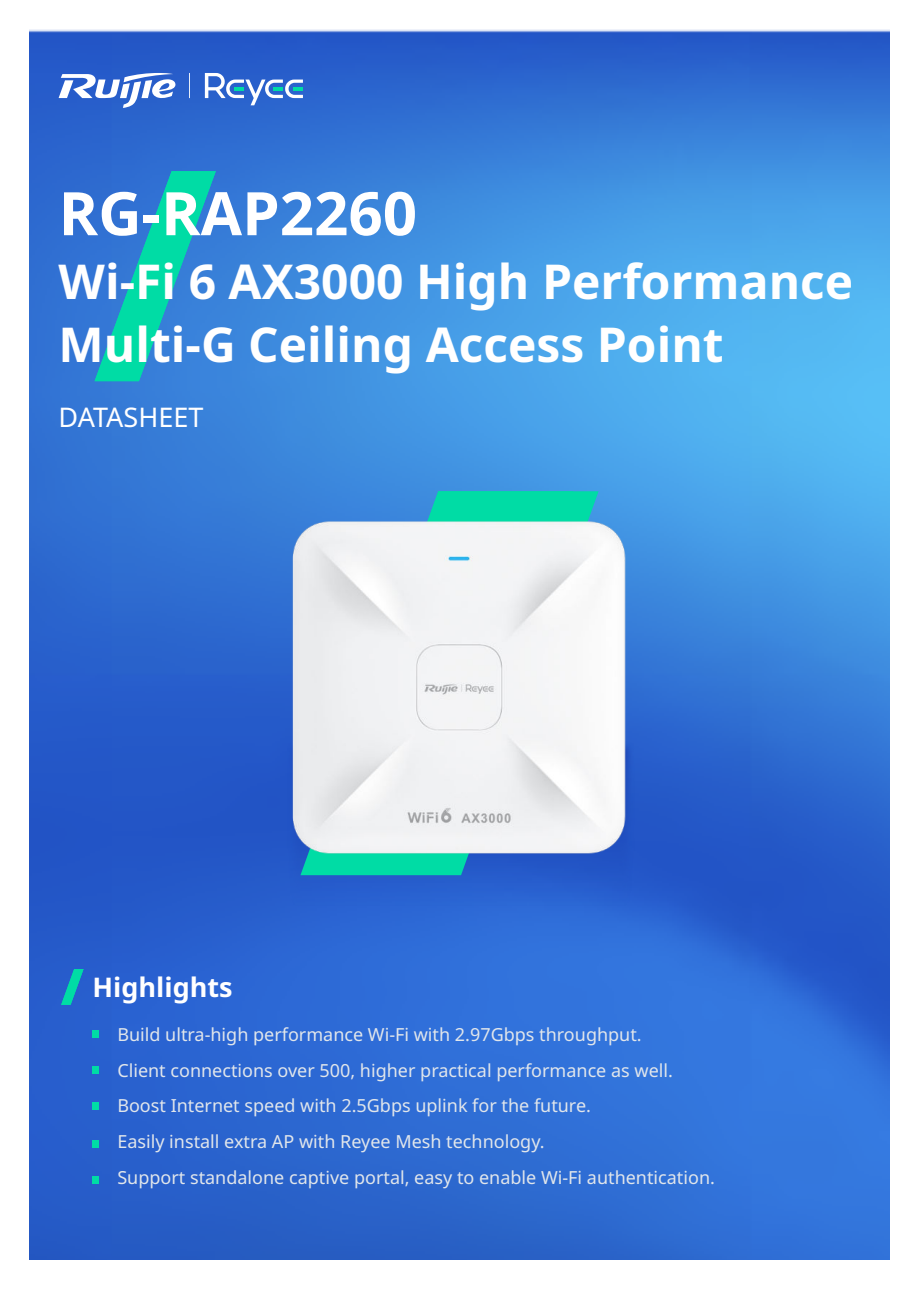
<style>
.page{position:relative;width:919px;height:1289px;background:#fff}
.page>*{position:absolute;margin:0;border:0;box-sizing:border-box;transform-origin:0 0}
.t1{font:700 60px "Noto Sans";color:#fff}
.t2{font:700 48px/63.6px "Noto Sans";color:#fff}
.t3{font:700 27px "Noto Sans";color:#fff}
.t4{font:27px "Noto Sans";color:#fff}
.t5{font:18px/35.8px "Noto Sans";color:#e1e6eb}
</style>
<div class="page">
<img style="left:30px;top:30px;width:859px;height:1229px">
<svg style="left:95px;top:171px;width:121px;height:210px;background:#219dc4"></svg>
<svg style="left:61px;top:969px;width:23px;height:35px"></svg>
<div style="left:92px;top:1030px;width:7px;height:7px;background:#00dca5"></div>
<div style="left:92px;top:1066px;width:7px;height:7px;background:#00dca5"></div>
<div style="left:92px;top:1102px;width:7px;height:7px;background:#00dca5"></div>
<div style="left:92px;top:1140px;width:7px;height:7px;background:#00dca5"></div>
<div style="left:92px;top:1176px;width:7px;height:7px;background:#00dca5"></div>
<svg style="left:205px;top:73px;width:98px;height:32px"></svg>
<svg style="left:59px;top:73px;width:116px;height:35px"></svg>
<svg style="left:189px;top:73px;width:1px;height:25px"></svg>
<img style="left:240px;top:693px;width:441px;height:344px">
<svg style="left:300px;top:491px;width:298px;height:384px;background:#11a2b5"></svg>
<svg style="left:312px;top:491px;width:261px;height:25px;background:#1bb4be"></svg>
<img style="left:288px;top:516px;width:340px;height:341px">
<h1 class="t1" style="left:59px;top:189px;width:360px">RG-RAP2260</h1>
<h2 class="t2" style="left:59px;top:254px;width:796px">Wi-Fi 6 AX3000 High Performance<br>Multi-G Ceiling Access Point</h2>
<h3 class="t4" style="left:59px;top:406px;width:146px">DATASHEET</h3>
<h3 class="t3" style="left:92px;top:976px;width:142px">Highlights</h3>
<p class="t5" style="left:117px;top:1018px;width:599px">Build ultra-high performance Wi-Fi with 2.97Gbps throughput.<br>Client connections over 500, higher practical performance as well.<br>Boost Internet speed with 2.5Gbps uplink for the future.<br>Easily install extra AP with Reyee Mesh technology.<br>Support standalone captive portal, easy to enable Wi-Fi authentication.</p>
</div>
